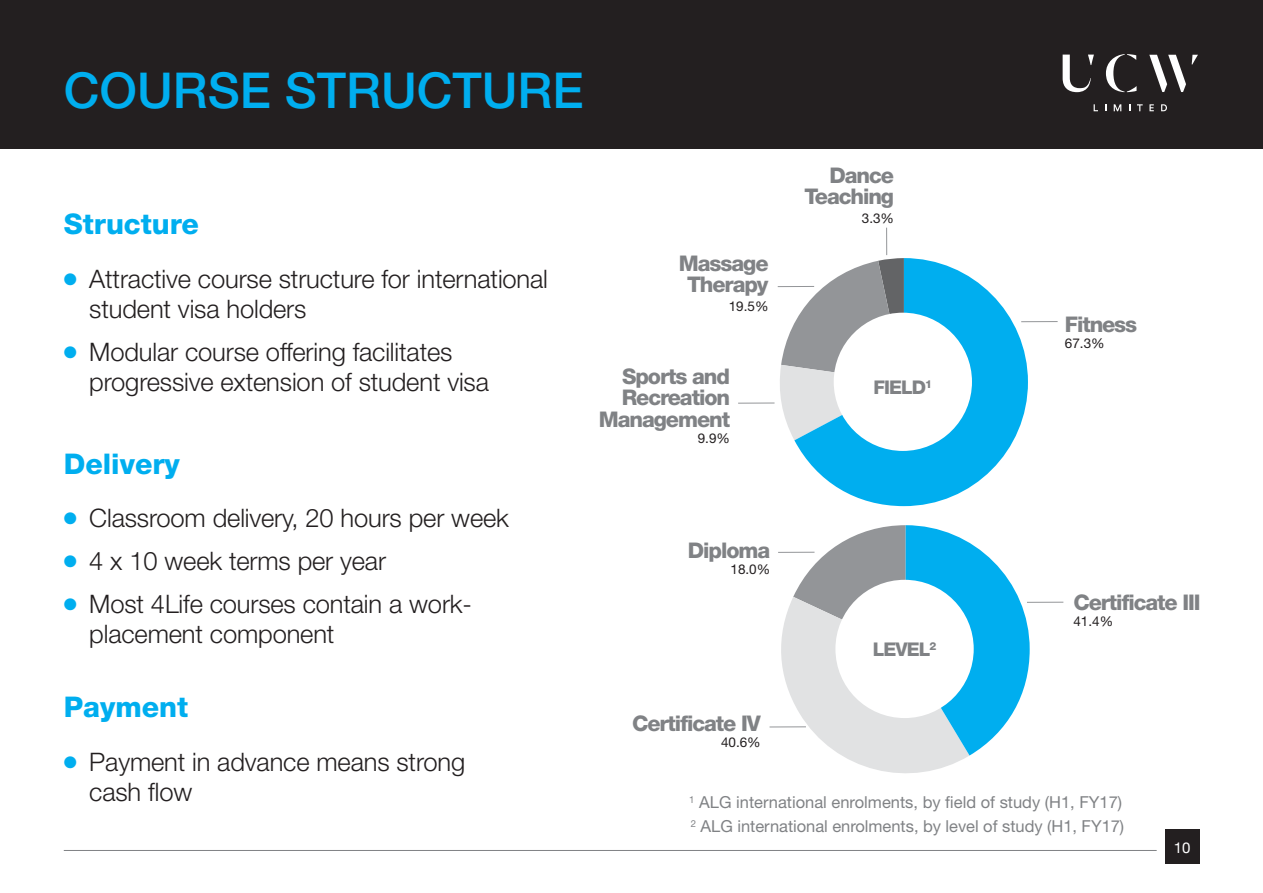
<style>
.page{position:relative;width:1263px;height:893px;background:#fff}
.page>*{position:absolute;margin:0;border:0;box-sizing:border-box;transform-origin:0 0}
.t1{font:500 49.5px "Helvetica Neue";color:#00aeef}
.t2{font:800 28.5px "Helvetica Neue";color:#00aeef}
.t3{font:300 25.5px/30px "Helvetica Neue";letter-spacing:-.005em;color:#231f20}
.t4{font:800 21.6px/21.1px "Helvetica Neue";letter-spacing:-.05em;color:#808285;text-align:right}
.t5{font:800 18.9px "Helvetica Neue";letter-spacing:-.05em;color:#808285}
.t6{font:16.5px/24.2px "Helvetica Neue";color:#808285}
.t7{font:15px "Helvetica Neue";color:#fff}
.t8{font:13.5px "Helvetica Neue";color:#231f20}
.s1{color:#00aeef}
</style>
<div class="page">
<div style="left:1165px;top:829px;width:34px;height:34px;background:#231f20"></div>
<div style="left:0;top:0;width:1263px;height:149px;background:#231f20"></div>
<svg style="left:1106px;top:54px;width:30px;height:38px"></svg>
<svg style="left:1149px;top:55px;width:49px;height:37px"></svg>
<svg style="left:1062px;top:55px;width:32px;height:37px"></svg>
<svg style="left:1114px;top:104px;width:7px;height:7px"></svg>
<svg style="left:1137px;top:104px;width:6px;height:7px"></svg>
<svg style="left:1149px;top:104px;width:5px;height:7px"></svg>
<svg style="left:1161px;top:104px;width:6px;height:7px"></svg>
<hr style="left:64px;top:850px;width:1093px;height:1px;background:#808285">
<svg style="left:794px;top:258px;width:234px;height:248px;fill:#00aeef"></svg>
<div style="left:834px;top:313px;width:138px;height:138px;background:#fff;border-radius:50%"></div>
<hr style="left:738px;top:403px;width:36px;height:1px;background:#939598">
<hr style="left:1021px;top:321px;width:36px;height:1px;background:#939598">
<svg style="left:777px;top:228px;width:127px;height:212px"></svg>
<svg style="left:775px;top:525px;width:255px;height:248px"></svg>
<div style="left:835px;top:580px;width:139px;height:138px;background:#fff;border-radius:50%"></div>
<hr style="left:778px;top:552px;width:36px;height:1px;background:#939598">
<hr style="left:769px;top:726px;width:37px;height:1px;background:#939598">
<hr style="left:1027px;top:602px;width:36px;height:1px;background:#939598">
<h1 class="t1" style="left:64px;top:61px;width:521px">COURSE STRUCTURE</h1>
<p class="t2" style="left:64px;top:207px;width:137px">Structure</p>
<p class="t3" style="left:89px;top:263px;width:460px;text-indent:-26px"><span class="s1">●</span> Attractive course structure for international student visa holders</p>
<p class="t3" style="left:89px;top:336px;width:401px;text-indent:-26px"><span class="s1">●</span> Modular course offering facilitates progressive extension of student visa</p>
<p class="t2" style="left:64px;top:447px;width:118px">Delivery</p>
<p class="t3" style="left:64px;top:503px;width:447px"><span class="s1">●</span> Classroom delivery, 20 hours per week</p>
<p class="t3" style="left:64px;top:545px;width:324px"><span class="s1">●</span> 4 x 10 week terms per year</p>
<p class="t3" style="left:89px;top:588px;width:384px;text-indent:-26px"><span class="s1">●</span> Most 4Life courses contain a work&shy;placement component</p>
<p class="t2" style="left:64px;top:690px;width:126px">Payment</p>
<p class="t3" style="left:89px;top:746px;width:377px;text-indent:-26px"><span class="s1">●</span> Payment in advance means strong cash flow</p>
<p class="t4" style="left:679px;top:253px;width:91px;text-align:center">Massage<br>Therapy</p>
<p class="t8" style="left:729px;top:298px;width:41px">19.5%</p>
<p class="t4" style="left:599px;top:366px;width:133px">Sports and<br>Recreation<br>Management</p>
<p class="t8" style="left:698px;top:430px;width:34px">9.9%</p>
<p class="t4" style="left:804px;top:165px;width:91px">Dance<br>Teaching</p>
<p class="t8" style="left:862px;top:210px;width:34px">3.3%</p>
<p class="t5" style="left:873px;top:376px;width:60px">FIELD<sup>1</sup></p>
<p class="t4" style="left:688px;top:539px;width:84px">Diploma</p>
<p class="t8" style="left:730px;top:561px;width:41px">18.0%</p>
<p class="t4" style="left:632px;top:713px;width:130px">Certificate IV</p>
<p class="t8" style="left:721px;top:734px;width:41px">40.6%</p>
<p class="t5" style="left:873px;top:638px;width:65px">LEVEL<sup>2</sup></p>
<p class="t4" style="left:1065px;top:313px;width:74px">Fitness</p>
<p class="t8" style="left:1065px;top:335px;width:41px">67.3%</p>
<p class="t4" style="left:1073px;top:591px;width:129px">Certificate III</p>
<p class="t8" style="left:1073px;top:613px;width:41px">41.4%</p>
<p class="t6" style="left:689px;top:790px;width:436px"><sup>1</sup> ALG international enrolments, by field of study (H1, FY17)<br><sup>2</sup> ALG international enrolments, by level of study (H1, FY17)</p>
<p class="t7" style="left:1174px;top:837px;width:18px">10</p>
</div>
